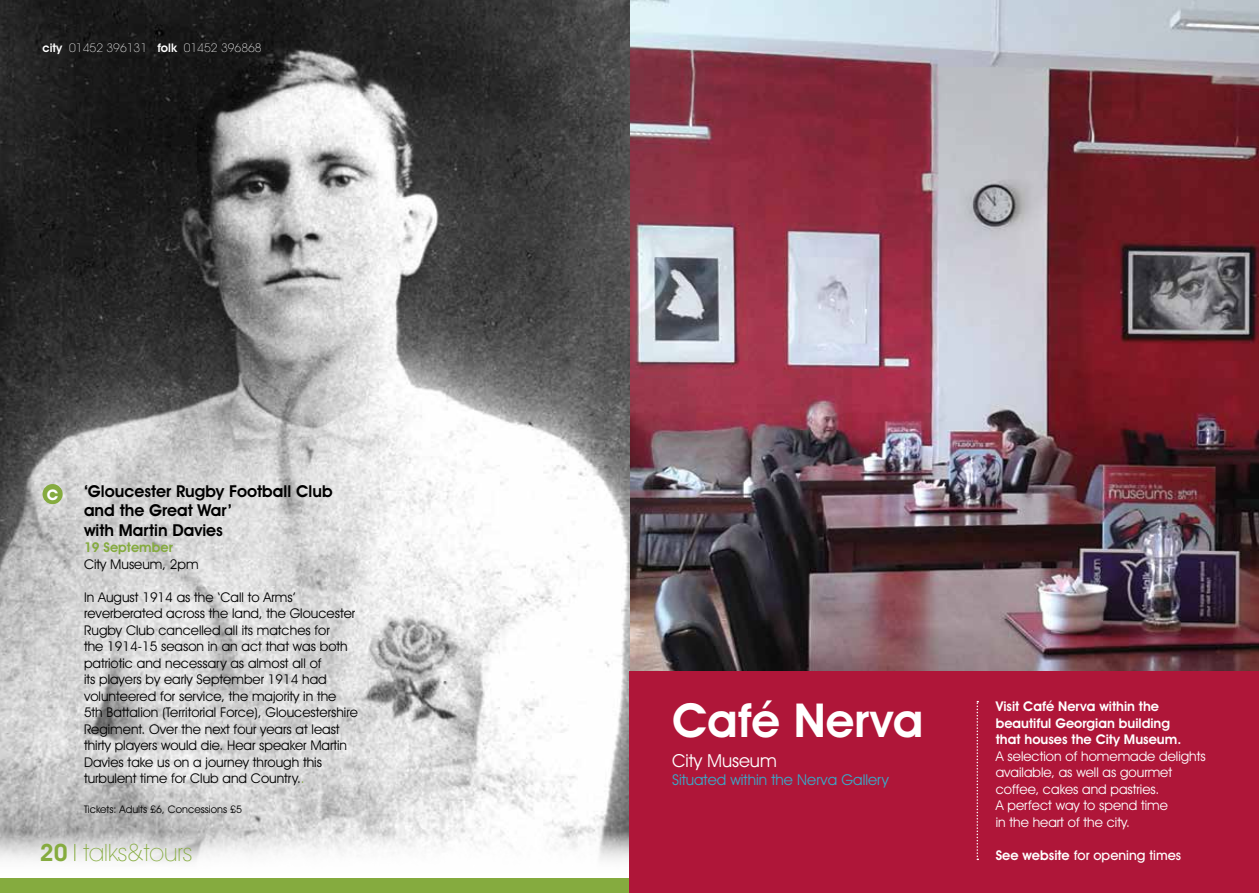
<style>
.page{position:relative;width:1259px;height:893px;background:#fff}
.page>*{position:absolute;margin:0;border:0;box-sizing:border-box;transform-origin:0 0}
.t1{font:600 47.1px "Avant Garde IT Cby BT";color:#fff}
.t2{font:200 24px "Avant Garde IT Cby BT";color:#85ab3f}
.t3{font:600 19.35px "Avant Garde IT Cby BT";color:#fff}
.t4{font:18px "Avant Garde IT Cby BT";color:#fff}
.t5{font:600 16.5px/19.5px "Avant Garde IT Cby BT";color:#000}
.t6{font:15px "Avant Garde IT Cby BT";color:#3aa9c8}
.t7{font:13.5px/16.5px "Avant Garde IT Cby BT";color:#000}
.t8{font:13.5px/16.5px "Avant Garde IT Cby BT";color:#fff}
.t9{font:600 13.5px/16.5px "Avant Garde IT Cby BT";color:#fff}
.t10{font:500 13.5px "Avant Garde IT Cby BT";color:#fff}
.t11{font:600 13.5px "Avant Garde IT Cby BT";color:#85ab3f}
.t12{font:200 12px "Avant Garde IT Cby BT";color:#fff}
.t13{font:10.5px "Avant Garde IT Cby BT";color:#000}
.s1{font-weight:600}
.s2{color:#85ab3f}
</style>
<div class="page">
<img style="left:629px;top:0;width:630px;height:672px">
<img style="left:0;top:0;width:629px;height:831px">
<svg style="left:0;top:831px;width:629px;height:31px"></svg>
<div style="left:0;top:878px;width:629px;height:15px;background:#85ab3f"></div>
<svg style="left:74px;top:844px;width:1px;height:17px"></svg>
<div style="left:43px;top:484px;width:20px;height:20px;background:#85ab3f;border-radius:50%"></div>
<div style="left:629px;top:672px;width:630px;height:221px;background:#af1639"></div>
<svg style="left:976px;top:701px;width:2px;height:159px"></svg>
<p class="t12" style="left:43px;top:40px;width:221px"><span class="s1">city</span> 01452 396131 <span class="s1">folk</span> 01452 396868</p>
<h3 class="t3" style="left:47px;top:481px;width:13px">c</h3>
<p class="t5" style="left:84px;top:481px;width:250px">‘Gloucester Rugby Football Club and the Great War’<br>with Martin Davies</p>
<p class="t11" style="left:84px;top:539px;width:90px">19 September</p>
<p class="t7" style="left:84px;top:555px;width:116px">City Museum, 2pm</p>
<p class="t7" style="left:84px;top:588px;width:275px">In August 1914 as the ‘Call to Arms’ reverberated across the land, the Gloucester Rugby Club cancelled all its matches for<br>the 1914-15 season in an act that was both patriotic and necessary as almost all of<br>its players by early September 1914 had volunteered for service, the majority in the 5th Battalion (Territorial Force), Gloucestershire Regiment. Over the next four years at least thirty players would die. Hear speaker Martin Davies take us on a journey through this turbulent time for Club and Country.<span class="s2">.</span></p>
<p class="t13" style="left:84px;top:803px;width:159px">Tickets: Adults £6, Concessions £5</p>
<h2 class="t2" style="left:40px;top:838px;width:154px"><span class="s1">20</span> talks&amp;tours</h2>
<h1 class="t1" style="left:672px;top:692px;width:253px">Café Nerva</h1>
<h3 class="t4" style="left:672px;top:749px;width:106px">City Museum</h3>
<p class="t6" style="left:672px;top:770px;width:218px">Situated within the Nerva Gallery</p>
<p class="t9" style="left:995px;top:698px;width:187px">Visit Café Nerva within the beautiful Georgian building that houses the City Museum.</p>
<p class="t8" style="left:995px;top:748px;width:211px">A selection of homemade delights available, as well as gourmet coffee, cakes and pastries.<br>A perfect way to spend time<br>in the heart of the city.</p>
<p class="t10" style="left:995px;top:847px;width:187px"><span class="s1">See website</span> for opening times</p>
</div>
